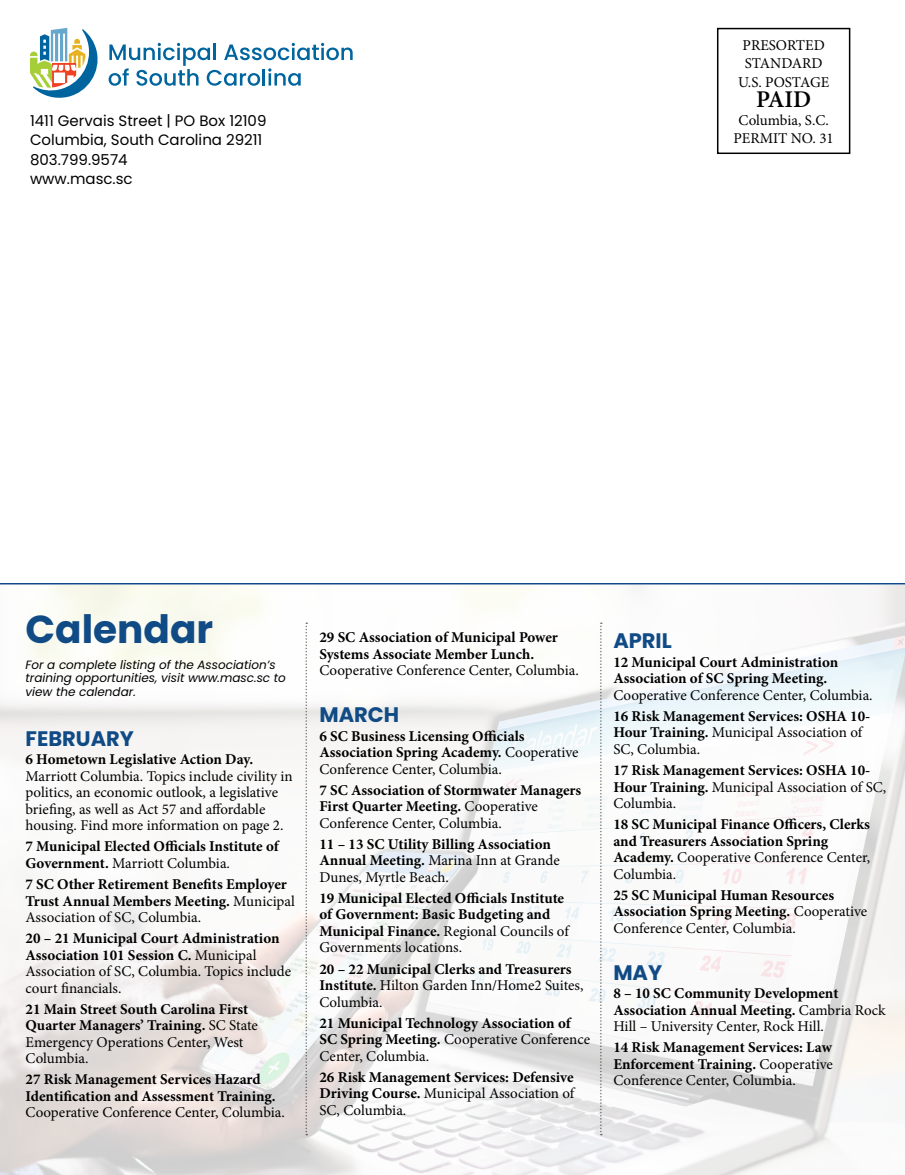
<style>
.page{position:relative;width:905px;height:1175px;background:#fff}
.page>*{position:absolute;margin:0;border:0;box-sizing:border-box;transform-origin:0 0}
.t1{font:700 39px "Poppins";color:#104b86}
.t2{font:600 24px "Minion Pro";color:#000}
.t3{font:700 21px "Poppins";color:#104b86}
.t4{font:700 15px/16.5px "Minion Pro";color:#000}
.t5{font:15px/16.5px "Minion Pro";color:#000}
.t6{font:15px/19.5px "Poppins";color:#000}
.t7{font:italic 12px/13.5px "Poppins";color:#000}
.s1{font-weight:400}
.s2{font-weight:700}
</style>
<div class="page">
<img style="left:0;top:585px;width:904px;height:589px">
<div style="left:717px;top:28px;width:133px;height:126px;border:2px solid #000"></div>
<svg style="left:305px;top:622px;width:2px;height:513px"></svg>
<svg style="left:600px;top:622px;width:2px;height:513px"></svg>
<hr style="left:0;top:583px;width:904px;height:1px;background:#104b86">
<svg style="left:30px;top:28px;width:68px;height:70px"></svg>
<svg style="left:109px;top:43px;width:243px;height:43px"></svg>
<p class="t6" style="left:30px;top:111px;width:238px">1411 Gervais Street | PO Box 12109<br>Columbia, South Carolina 29211<br>803.799.9574<br>www.masc.sc</p>
<p class="t5" style="left:742px;top:36px;width:84px;line-height:18px">PRESORTED<br>STANDARD</p>
<p class="t5" style="left:738px;top:74px;width:93px">U.S. POSTAGE</p>
<h2 class="t2" style="left:756px;top:83px;width:57px">PAID</h2>
<p class="t5" style="left:733px;top:111px;width:102px;line-height:18px;text-align:center">Columbia, S.C.<br>PERMIT NO. 31</p>
<h1 class="t1" style="left:26px;top:607px;width:189px">Calendar</h1>
<p class="t7" style="left:26px;top:658px;width:262px">For a complete listing of the Association’s training opportunities, visit www.masc.sc to view the calendar.</p>
<h3 class="t3" style="left:26px;top:726px;width:110px">FEBRUARY</h3>
<p class="t4" style="left:26px;top:751px;width:229px">6 Hometown Legislative Action Day.</p>
<p class="t5" style="left:26px;top:768px;width:269px">Marriott Columbia. Topics include civility in politics, an economic outlook, a legislative briefing, as well as Act 57 and affordable housing. Find more information on page 2.</p>
<p class="t4" style="left:26px;top:838px;width:255px">7 Municipal Elected Officials Institute of<br>Government. <span class="s1">Marriott Columbia.</span></p>
<p class="t4" style="left:26px;top:875px;width:271px">7 SC Other Retirement Benefits Employer<br>Trust Annual Members Meeting. <span class="s1">Municipal<br>Association of SC, Columbia.</span></p>
<p class="t5" style="left:26px;top:930px;width:267px"><span class="s2">20 – 21 Municipal Court Administration Association 101 Session C.</span> Municipal Association of SC, Columbia. Topics include court financials.</p>
<p class="t4" style="left:26px;top:1000px;width:234px">21 Main Street South Carolina First<br>Quarter Managers’ Training. <span class="s1">SC State<br>Emergency Operations Center, West<br>Columbia.</span></p>
<p class="t4" style="left:26px;top:1071px;width:252px">27 Risk Management Services Hazard<br>Identification and Assessment Training.</p>
<p class="t5" style="left:26px;top:1104px;width:261px">Cooperative Conference Center, Columbia.</p>
<p class="t4" style="left:319px;top:629px;width:240px">29 SC Association of Municipal Power<br>Systems Associate Member Lunch.</p>
<p class="t5" style="left:319px;top:662px;width:261px">Cooperative Conference Center, Columbia.</p>
<h3 class="t3" style="left:319px;top:702px;width:81px">MARCH</h3>
<p class="t4" style="left:319px;top:727px;width:261px">6 SC Business Licensing Officials<br>Association Spring Academy. <span class="s1">Cooperative<br>Conference Center, Columbia.</span></p>
<p class="t4" style="left:319px;top:781px;width:263px">7 SC Association of Stormwater Managers<br>First Quarter Meeting. <span class="s1">Cooperative<br>Conference Center, Columbia.</span></p>
<p class="t4" style="left:319px;top:835px;width:242px">11 – 13 SC Utility Billing Association<br>Annual Meeting. <span class="s1">Marina Inn at Grande<br>Dunes, Myrtle Beach.</span></p>
<p class="t4" style="left:319px;top:889px;width:251px">19 Municipal Elected Officials Institute of Government: Basic Budgeting and Municipal Finance. <span class="s1">Regional Councils of Governments locations.</span></p>
<p class="t4" style="left:319px;top:960px;width:266px">20 – 22 Municipal Clerks and Treasurers<br>Institute. <span class="s1">Hilton Garden Inn/Home2 Suites,<br>Columbia.</span></p>
<p class="t4" style="left:319px;top:1014px;width:272px">21 Municipal Technology Association of<br>SC Spring Meeting. <span class="s1">Cooperative Conference<br>Center, Columbia.</span></p>
<p class="t4" style="left:319px;top:1068px;width:256px;text-align:justify">26 Risk Management Services: Defensive Driving Course. <span class="s1">Municipal Association of SC, Columbia.</span></p>
<h3 class="t3" style="left:613px;top:628px;width:60px">APRIL</h3>
<p class="t4" style="left:613px;top:653px;width:226px">12 Municipal Court Administration<br>Association of SC Spring Meeting.</p>
<p class="t5" style="left:613px;top:687px;width:261px">Cooperative Conference Center, Columbia.</p>
<p class="t4" style="left:613px;top:707px;width:258px">16 Risk Management Services: OSHA 10-<br>Hour Training. <span class="s1">Municipal Association of<br>SC, Columbia.</span></p>
<p class="t4" style="left:613px;top:762px;width:274px">17 Risk Management Services: OSHA 10-<br>Hour Training. <span class="s1">Municipal Association of SC,<br>Columbia.</span></p>
<p class="t4" style="left:613px;top:816px;width:258px">18 SC Municipal Finance Officers, Clerks and Treasurers Association Spring<br>Academy. <span class="s1">Cooperative Conference Center,<br>Columbia.</span></p>
<p class="t4" style="left:613px;top:886px;width:255px">25 SC Municipal Human Resources<br>Association Spring Meeting. <span class="s1">Cooperative<br>Conference Center, Columbia.</span></p>
<h3 class="t3" style="left:613px;top:960px;width:50px">MAY</h3>
<p class="t4" style="left:613px;top:985px;width:274px">8 – 10 SC Community Development<br>Association Annual Meeting. <span class="s1">Cambria Rock<br>Hill – University Center, Rock Hill.</span></p>
<p class="t4" style="left:613px;top:1039px;width:221px;text-align:justify">14 Risk Management Services: Law Enforcement Training. <span class="s1">Cooperative Conference Center, Columbia.</span></p>
</div>
